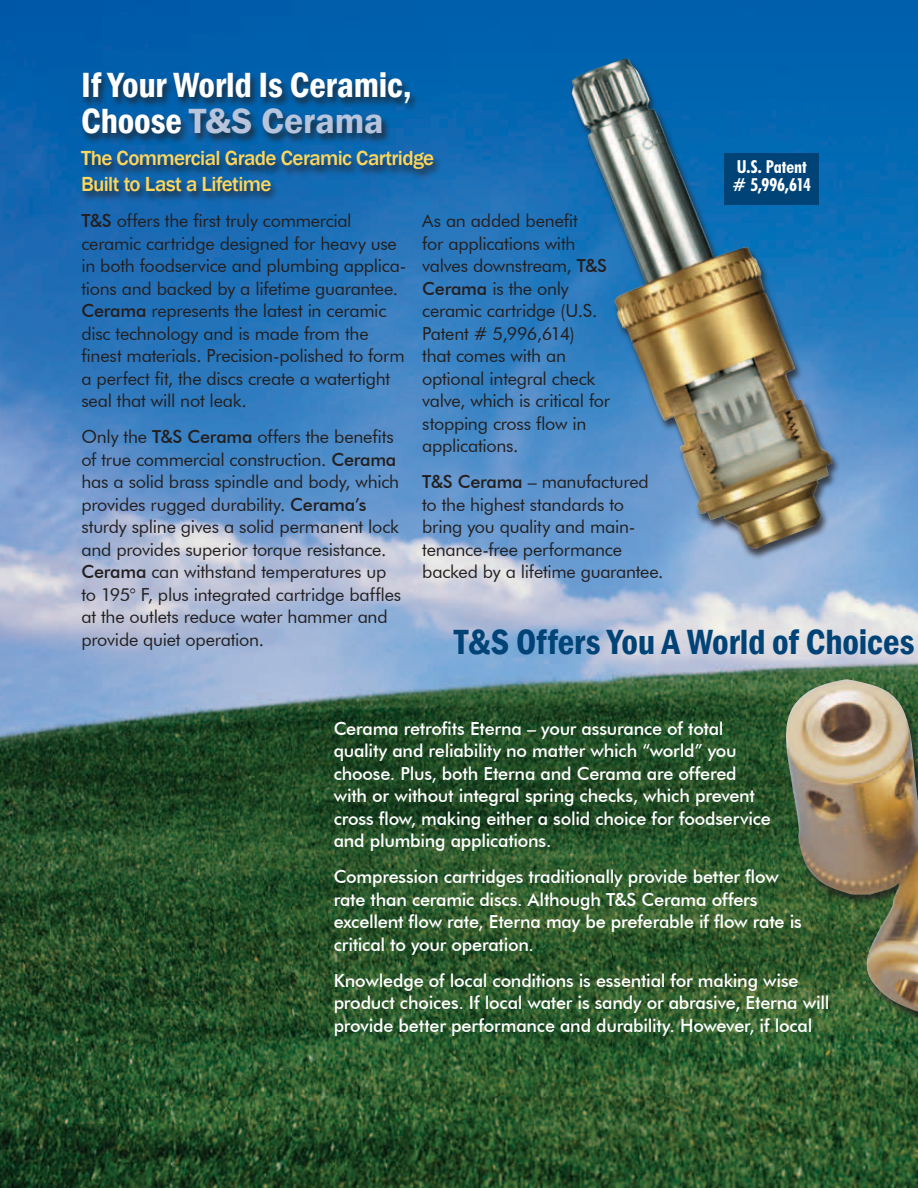
<style>
.page{position:relative;width:918px;height:1188px;background:#fff}
.page>*{position:absolute;margin:0;border:0;box-sizing:border-box;transform-origin:0 0}
.t1{font:600 condensed 36px/36px "Franklin Gothic";letter-spacing:-.005em;color:#fff}
.t2{font:600 condensed 36px "Franklin Gothic";color:#004376}
.t3{font:500 21px/25.5px "Franklin Gothic";letter-spacing:-.03em;color:#ffd65c}
.t4{font:18px/22.5px "Futura BT";letter-spacing:-.015em;color:#231f20}
.t5{font:500 18px/22.5px "Futura BT";letter-spacing:-.015em;color:#fff}
.t6{font:700 condensed 18px/18px "Futura BT";letter-spacing:-.005em;color:#fff}
.s1{font-stretch:normal;color:#b7c4db}
.s2{font-weight:500}
</style>
<div class="page">
<img style="left:0;top:0;width:918px;height:1188px">
<div style="left:78px;top:72px;width:365px;height:130px;background:#231f20;opacity:.78"></div>
<div style="left:783px;top:679px;width:135px;height:354px;background:#231f20;opacity:.78"></div>
<img style="left:784px;top:679px;width:134px;height:333px">
<div style="left:569px;top:58px;width:273px;height:502px;background:#231f20;opacity:.78"></div>
<img style="left:572px;top:58px;width:261px;height:491px">
<div style="left:724px;top:153px;width:95px;height:52px;background:#004376"></div>
<h1 class="t1" style="left:81px;top:67px;width:333px">If Your World Is Ceramic,<br>Choose <span class="s1">T&amp;S Cerama</span></h1>
<p class="t3" style="left:81px;top:146px;width:355px">The Commercial Grade Ceramic Cartridge<br>Built to Last a Lifetime</p>
<p class="t6" style="left:733px;top:158px;width:80px">U.S. Patent # 5,996,614</p>
<p class="t4" style="left:81px;top:210px;width:327px"><span class="s2">T&amp;S</span> offers the first truly commercial ceramic cartridge designed for heavy use in both foodservice and plumbing applica&shy;tions and backed by a lifetime guarantee.<br><span class="s2">Cerama</span> represents the latest in ceramic disc technology and is made from the finest materials. Precision-polished to form a perfect fit, the discs create a watertight seal that will not leak.</p>
<p class="t4" style="left:81px;top:426px;width:321px">Only the <span class="s2">T&amp;S Cerama</span> offers the benefits of true commercial construction. <span class="s2">Cerama </span>has a solid brass spindle and body, which provides rugged durability. <span class="s2">Cerama’s </span>sturdy spline gives a solid permanent lock and provides superior torque resistance.<br><span class="s2">Cerama</span> can withstand temperatures up to 195° F, plus integrated cartridge baffles at the outlets reduce water hammer and provide quiet operation.</p>
<p class="t4" style="left:422px;top:210px;width:190px">As an added benefit<br>for applications with valves downstream, <span class="s2">T&amp;S<br>Cerama</span> is the only ceramic cartridge (U.S.<br>Patent # 5,996,614)<br>that comes with an optional integral check valve, which is critical for stopping cross flow in applications.</p>
<p class="t4" style="left:422px;top:471px;width:243px"><span class="s2">T&amp;S Cerama</span> – manufactured to the highest standards to bring you quality and main&shy;tenance-free performance backed by a lifetime guarantee.</p>
<h1 class="t2" style="left:454px;top:618px;width:462px">T&amp;S Offers You A World of Choices</h1>
<p class="t5" style="left:334px;top:717px;width:439px">Cerama retrofits Eterna – your assurance of total quality and reliability no matter which “world” you choose. Plus, both Eterna and Cerama are offered with or without integral spring checks, which prevent cross flow, making either a solid choice for foodservice and plumbing applications.</p>
<p class="t5" style="left:334px;top:865px;width:470px">Compression cartridges traditionally provide better flow rate than ceramic discs. Although T&amp;S Cerama offers excellent flow rate, Eterna may be preferable if flow rate is critical to your operation.</p>
<p class="t5" style="left:334px;top:969px;width:497px">Knowledge of local conditions is essential for making wise product choices. If local water is sandy or abrasive, Eterna will provide better performance and durability. However, if local</p>
</div>
